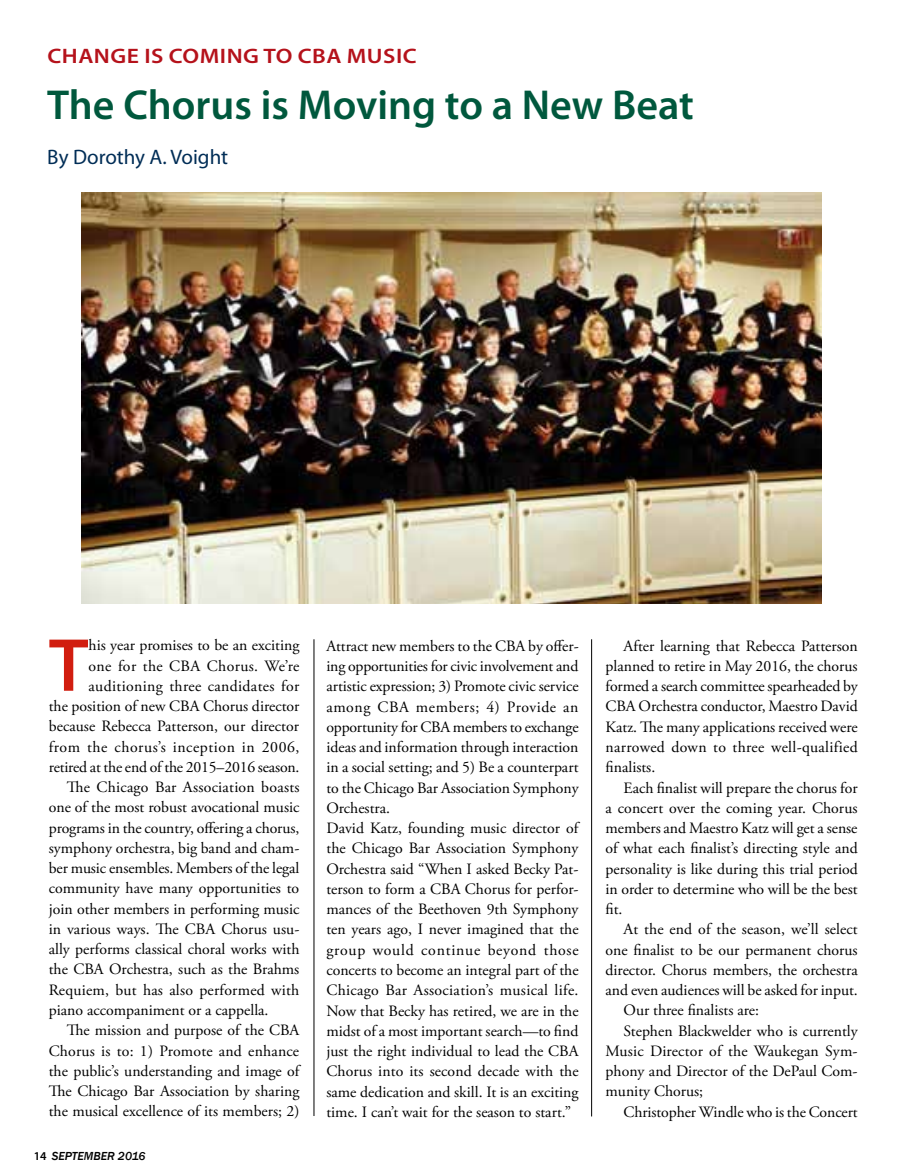
<style>
.page{position:relative;width:905px;height:1175px;background:#fff}
.page>*{position:absolute;margin:0;border:0;box-sizing:border-box;transform-origin:0 0}
.t1{font:600 75.9px "Myriad Pro";color:#d11d0f}
.t2{font:600 42px "Myriad Pro";color:#00583d}
.t3{font:600 21px "Myriad Pro";letter-spacing:.02em;color:#b5121b;scale:1.13 1}
.t4{font:21px "Myriad Pro";color:#002d56}
.t5{font:15.75px/20.2px "Adobe Garamond Pro";color:#000;text-align:justify}
.t6{font:15.75px "Adobe Garamond Pro";letter-spacing:.02em;color:#000}
.t7{font:15.75px "Adobe Garamond Pro";letter-spacing:.035em;color:#000}
.t8{font:italic 500 12px "Franklin Gothic";color:#000}
.s1{font-family:"Myriad Pro";font-weight:600;font-style:normal}
</style>
<div class="page">
<img style="left:81px;top:192px;width:740px;height:411px">
<hr style="left:313px;top:639px;width:1px;height:477px;background:#000">
<hr style="left:591px;top:639px;width:1px;height:477px;background:#000">
<h3 class="t3" style="left:47px;top:43px;width:328px">CHANGE IS COMING TO CBA MUSIC</h3>
<h2 class="t2" style="left:47px;top:78px;width:648px">The Chorus is Moving to a New Beat</h2>
<h3 class="t4" style="left:47px;top:144px;width:182px">By Dorothy A. Voight</h3>
<h1 class="t1" style="left:49px;top:617px;width:41px">T</h1>
<p class="t5" style="left:89px;top:635px;width:212px">his year promises to be an exciting</p>
<p class="t6" style="left:89px;top:656px;width:212px">one for the CBA Chorus. We’re</p>
<p class="t6" style="left:89px;top:676px;width:212px">auditioning three candidates for</p>
<p class="t5" style="left:49px;top:696px;width:252px">the position of new CBA Chorus director</p>
<p class="t5" style="left:49px;top:716px;width:252px">because Rebecca Patterson, our director</p>
<p class="t7" style="left:49px;top:737px;width:252px">from the chorus’s inception in 2006,</p>
<p class="t5" style="left:49px;top:757px;width:252px">retired at the end of the 2015–2016 season.</p>
<p class="t5" style="left:67px;top:777px;width:234px">The Chicago Bar Association boasts</p>
<p class="t5" style="left:49px;top:797px;width:252px">one of the most robust avocational music</p>
<p class="t5" style="left:49px;top:818px;width:252px">programs in the country, offering a chorus,</p>
<p class="t5" style="left:49px;top:838px;width:252px">symphony orchestra, big band and cham-</p>
<p class="t5" style="left:49px;top:858px;width:252px">ber music ensembles. Members of the legal</p>
<p class="t5" style="left:49px;top:878px;width:252px">community have many opportunities to</p>
<p class="t5" style="left:49px;top:899px;width:252px">join other members in performing music</p>
<p class="t5" style="left:49px;top:919px;width:252px">in various ways. The CBA Chorus usu-</p>
<p class="t5" style="left:49px;top:939px;width:252px">ally performs classical choral works with</p>
<p class="t5" style="left:49px;top:959px;width:252px">the CBA Orchestra, such as the Brahms</p>
<p class="t5" style="left:49px;top:980px;width:252px">Requiem, but has also performed with</p>
<p class="t5" style="left:49px;top:1000px;width:221px">piano accompaniment or a cappella.</p>
<p class="t5" style="left:67px;top:1020px;width:234px">The mission and purpose of the CBA</p>
<p class="t5" style="left:49px;top:1041px;width:252px">Chorus is to: 1) Promote and enhance</p>
<p class="t5" style="left:49px;top:1061px;width:252px">the public’s understanding and image of</p>
<p class="t5" style="left:49px;top:1081px;width:252px">The Chicago Bar Association by sharing</p>
<p class="t5" style="left:49px;top:1101px;width:252px">the musical excellence of its members; 2)</p>
<p class="t8" style="left:34px;top:1148px;width:113px"><span class="s1">14</span> SEPTEMBER 2016</p>
<p class="t5" style="left:326px;top:636px;width:254px;text-align:left">Attract new members to the CBA by offer&shy;ing opportunities for civic involvement and artistic expression; 3) Promote civic service among CBA members; 4) Provide an opportunity for CBA members to exchange ideas and information through interaction in a social setting; and 5) Be a counterpart to the Chicago Bar Association Symphony Orchestra.<br>David Katz, founding music director of the Chicago Bar Association Symphony Orchestra said “When I asked Becky Pat&shy;terson to form a CBA Chorus for perfor&shy;mances of the Beethoven 9th Symphony ten years ago, I never imagined that the group would continue beyond those concerts to become an integral part of the Chicago Bar Association’s musical life.<br>Now that Becky has retired, we are in the midst of a most important search—to find just the right individual to lead the CBA Chorus into its second decade with the same dedication and skill. It is an exciting time. I can’t wait for the season to start.”</p>
<p class="t5" style="left:605px;top:636px;width:254px;text-indent:18px">After learning that Rebecca Patterson planned to retire in May 2016, the chorus formed a search committee spearheaded by CBA Orchestra conductor, Maestro David Katz. The many applications received were narrowed down to three well-qualified finalists.</p>
<p class="t5" style="left:605px;top:778px;width:254px;text-indent:18px">Each finalist will prepare the chorus for a concert over the coming year. Chorus members and Maestro Katz will get a sense of what each finalist’s directing style and personality is like during this trial period in order to determine who will be the best fit.</p>
<p class="t5" style="left:623px;top:919px;width:235px">At the end of the season, we’ll select</p>
<p class="t5" style="left:605px;top:940px;width:253px">one finalist to be our permanent chorus</p>
<p class="t5" style="left:605px;top:960px;width:254px">director. Chorus members, the orchestra</p>
<p class="t5" style="left:605px;top:980px;width:254px">and even audiences will be asked for input.</p>
<p class="t5" style="left:623px;top:1000px;width:137px">Our three finalists are:</p>
<p class="t5" style="left:623px;top:1021px;width:236px">Stephen Blackwelder who is currently</p>
<p class="t5" style="left:605px;top:1041px;width:253px">Music Director of the Waukegan Sym-</p>
<p class="t5" style="left:605px;top:1061px;width:253px">phony and Director of the DePaul Com-</p>
<p class="t5" style="left:605px;top:1081px;width:99px">munity Chorus;</p>
<p class="t5" style="left:623px;top:1102px;width:236px">Christopher Windle who is the Concert</p>
</div>
